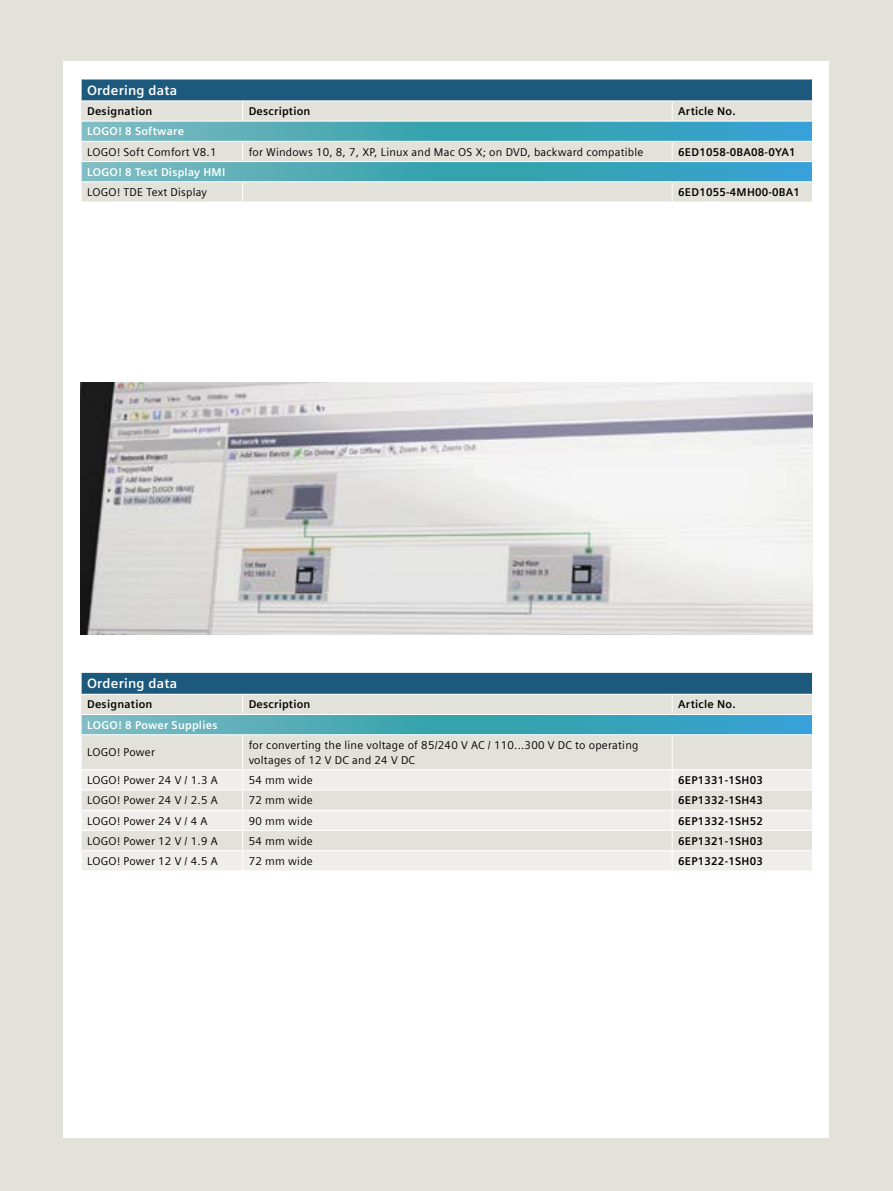
<style>
.page{position:relative;width:893px;height:1191px;background:#e2e1da}
.page>*{position:absolute;margin:0;border:0;box-sizing:border-box;transform-origin:0 0}
.t1{font:700 13.5px "Siemens Sans Global";letter-spacing:.015em;color:#fff}
.t2{font:11.25px/14.9px "Siemens Sans Global";letter-spacing:.02em;color:#000}
.t3{font:700 11.25px "Siemens Sans Global";letter-spacing:.02em;color:#000}
.t4{font:700 11.25px "Siemens Sans Global";letter-spacing:.02em;color:#fff}
</style>
<div class="page">
<div style="left:64px;top:62px;width:765px;height:1075px;background:#fff"></div>
<div style="left:81px;top:79px;width:731px;height:22px;background:#1d597c"></div>
<svg style="left:81px;top:101px;width:731px;height:101px;background:#e3e2db"></svg>
<svg style="left:82px;top:122px;width:730px;height:59px;background:#7cbbc5"></svg>
<hr style="left:81px;top:79px;width:162px;height:1px;background:#fff">
<svg style="left:81px;top:79px;width:1px;height:21px"></svg>
<hr style="left:243px;top:79px;width:429px;height:1px;background:#fff">
<hr style="left:672px;top:79px;width:141px;height:1px;background:#fff">
<svg style="left:81px;top:122px;width:1px;height:80px"></svg>
<hr style="left:81px;top:100px;width:162px;height:1px;background:#fff">
<hr style="left:243px;top:100px;width:429px;height:1px;background:#fff">
<svg style="left:242px;top:101px;width:1px;height:20px"></svg>
<hr style="left:672px;top:100px;width:141px;height:1px;background:#fff">
<svg style="left:672px;top:101px;width:1px;height:20px"></svg>
<hr style="left:81px;top:121px;width:162px;height:1px;background:#fff">
<hr style="left:243px;top:121px;width:429px;height:1px;background:#fff">
<hr style="left:672px;top:121px;width:141px;height:1px;background:#fff">
<hr style="left:81px;top:141px;width:162px;height:1px;background:#fff">
<hr style="left:243px;top:141px;width:429px;height:1px;background:#fff">
<svg style="left:242px;top:142px;width:1px;height:19px"></svg>
<hr style="left:672px;top:141px;width:141px;height:1px;background:#fff">
<svg style="left:672px;top:142px;width:1px;height:19px"></svg>
<hr style="left:81px;top:161px;width:162px;height:1px;background:#fff">
<hr style="left:243px;top:161px;width:429px;height:1px;background:#fff">
<hr style="left:672px;top:161px;width:141px;height:1px;background:#fff">
<hr style="left:81px;top:181px;width:162px;height:1px;background:#fff">
<hr style="left:243px;top:181px;width:429px;height:1px;background:#fff">
<svg style="left:242px;top:182px;width:1px;height:20px"></svg>
<hr style="left:672px;top:181px;width:141px;height:1px;background:#fff">
<svg style="left:672px;top:182px;width:1px;height:20px"></svg>
<div style="left:81px;top:672px;width:731px;height:22px;background:#1d597c"></div>
<div style="left:81px;top:695px;width:731px;height:74px;background:#e2e1da"></div>
<svg style="left:82px;top:715px;width:730px;height:19px;background:#48a8ba"></svg>
<svg style="left:82px;top:770px;width:730px;height:100px;background:#eae9e3"></svg>
<hr style="left:81px;top:672px;width:162px;height:1px;background:#fff">
<svg style="left:81px;top:672px;width:1px;height:22px"></svg>
<hr style="left:243px;top:672px;width:429px;height:1px;background:#fff">
<hr style="left:672px;top:672px;width:141px;height:1px;background:#fff">
<svg style="left:81px;top:715px;width:1px;height:19px"></svg>
<hr style="left:81px;top:734px;width:1px;height:36px;background:#fff">
<svg style="left:81px;top:791px;width:1px;height:59px"></svg>
<svg style="left:242px;top:695px;width:1px;height:19px"></svg>
<svg style="left:672px;top:695px;width:1px;height:19px"></svg>
<hr style="left:81px;top:714px;width:162px;height:1px;background:#fff">
<hr style="left:243px;top:714px;width:429px;height:1px;background:#fff">
<hr style="left:672px;top:714px;width:141px;height:1px;background:#fff">
<hr style="left:81px;top:734px;width:162px;height:1px;background:#fff">
<hr style="left:243px;top:734px;width:429px;height:1px;background:#fff">
<hr style="left:242px;top:735px;width:1px;height:34px;background:#fff">
<hr style="left:672px;top:734px;width:141px;height:1px;background:#fff">
<hr style="left:672px;top:735px;width:1px;height:34px;background:#fff">
<hr style="left:81px;top:789px;width:162px;height:1px;background:#fff">
<hr style="left:243px;top:789px;width:429px;height:1px;background:#fff">
<hr style="left:672px;top:789px;width:141px;height:1px;background:#fff">
<hr style="left:81px;top:810px;width:162px;height:1px;background:#fff">
<hr style="left:243px;top:810px;width:429px;height:1px;background:#fff">
<hr style="left:672px;top:810px;width:141px;height:1px;background:#fff">
<hr style="left:81px;top:830px;width:162px;height:1px;background:#fff">
<hr style="left:243px;top:830px;width:429px;height:1px;background:#fff">
<hr style="left:672px;top:830px;width:141px;height:1px;background:#fff">
<hr style="left:81px;top:850px;width:162px;height:1px;background:#fff">
<hr style="left:243px;top:850px;width:429px;height:1px;background:#fff">
<svg style="left:242px;top:770px;width:1px;height:100px"></svg>
<hr style="left:672px;top:850px;width:141px;height:1px;background:#fff">
<svg style="left:672px;top:770px;width:1px;height:100px"></svg>
<img style="left:81px;top:383px;width:731px;height:251px">
<p class="t1" style="left:87px;top:82px;width:92px">Ordering data</p>
<p class="t3" style="left:87px;top:105px;width:67px">Designation</p>
<p class="t3" style="left:249px;top:105px;width:63px">Description</p>
<p class="t3" style="left:678px;top:105px;width:59px">Article No.</p>
<p class="t4" style="left:87px;top:125px;width:98px">LOGO! 8 Software</p>
<p class="t2" style="left:87px;top:145px;width:131px">LOGO! Soft Comfort V8.1</p>
<p class="t2" style="left:249px;top:145px;width:396px">for Windows 10, 8, 7, XP, Linux and Mac OS X; on DVD, backward compatible</p>
<p class="t3" style="left:678px;top:145px;width:119px">6ED1058-0BA08-0YA1</p>
<p class="t4" style="left:87px;top:165px;width:140px">LOGO! 8 Text Display HMI</p>
<p class="t2" style="left:87px;top:185px;width:121px">LOGO! TDE Text Display</p>
<p class="t3" style="left:678px;top:186px;width:123px">6ED1055-4MH00-0BA1</p>
<p class="t1" style="left:87px;top:675px;width:92px">Ordering data</p>
<p class="t3" style="left:87px;top:698px;width:67px">Designation</p>
<p class="t3" style="left:249px;top:698px;width:63px">Description</p>
<p class="t3" style="left:678px;top:698px;width:59px">Article No.</p>
<p class="t4" style="left:87px;top:718px;width:132px">LOGO! 8 Power Supplies</p>
<p class="t2" style="left:87px;top:745px;width:69px">LOGO! Power</p>
<p class="t2" style="left:249px;top:738px;width:391px">for converting the line voltage of 85/240 V AC / 110...300 V DC to operating voltages of 12 V DC and 24 V DC</p>
<p class="t2" style="left:87px;top:773px;width:132px">LOGO! Power 24 V / 1.3 A</p>
<p class="t2" style="left:249px;top:773px;width:66px">54 mm wide</p>
<p class="t3" style="left:678px;top:773px;width:86px">6EP1331-1SH03</p>
<p class="t2" style="left:87px;top:793px;width:132px">LOGO! Power 24 V / 2.5 A</p>
<p class="t2" style="left:249px;top:793px;width:66px">72 mm wide</p>
<p class="t3" style="left:678px;top:794px;width:86px">6EP1332-1SH43</p>
<p class="t2" style="left:87px;top:813px;width:122px">LOGO! Power 24 V / 4 A</p>
<p class="t2" style="left:249px;top:813px;width:66px">90 mm wide</p>
<p class="t3" style="left:678px;top:814px;width:86px">6EP1332-1SH52</p>
<p class="t2" style="left:87px;top:834px;width:132px">LOGO! Power 12 V / 1.9 A</p>
<p class="t2" style="left:249px;top:834px;width:66px">54 mm wide</p>
<p class="t3" style="left:678px;top:834px;width:86px">6EP1321-1SH03</p>
<p class="t2" style="left:87px;top:854px;width:132px">LOGO! Power 12 V / 4.5 A</p>
<p class="t2" style="left:249px;top:854px;width:66px">72 mm wide</p>
<p class="t3" style="left:678px;top:854px;width:86px">6EP1322-1SH03</p>
</div>
